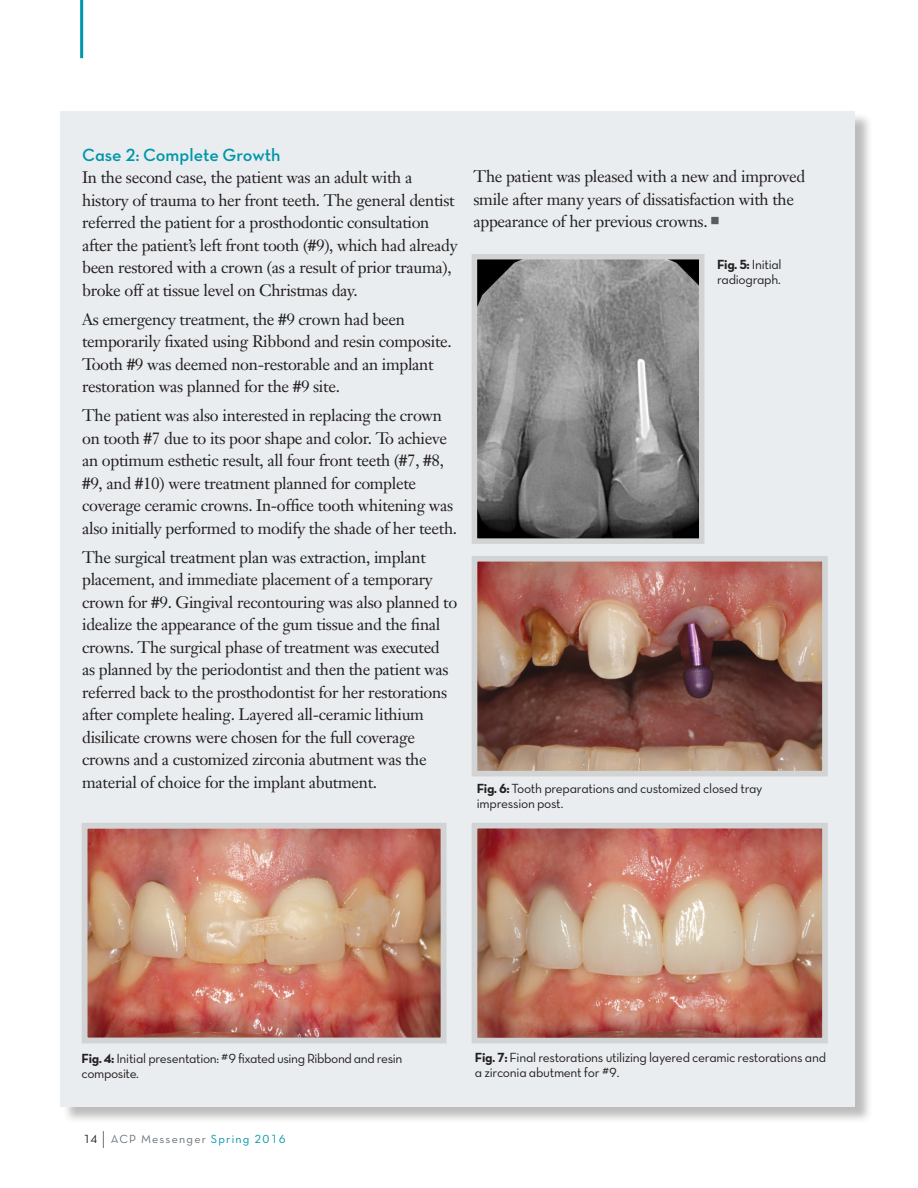
<style>
.page{position:relative;width:918px;height:1188px;background:#fff}
.page>*{position:absolute;margin:0;border:0;box-sizing:border-box;transform-origin:0 0}
.t1{font:18px "Neutra Text TF Demi Alt";color:#0096a9}
.t2{font:16.5px/22.5px "Janson Text";letter-spacing:-.02em;color:#231f20}
.t3{font:13.5px/15px "Neutra Text TF Book Alt";letter-spacing:-.02em;color:#231f20}
.t4{font:12px "Neutra Text TF Book Alt";letter-spacing:.1em;color:#6a747b}
.s1{font-family:"Neutra Text TF Bold Alt"}
.s2{color:#231f20}
.s3{color:#0096a9}
</style>
<div class="page">
<hr style="left:80px;top:0;width:3px;height:58px;background:#0096a9">
<svg style="left:103px;top:1131px;width:1px;height:17px"></svg>
<div style="left:62px;top:113px;width:811px;height:1011px;background:#231f20;opacity:.3"></div>
<div style="left:61px;top:111px;width:794px;height:996px;background:#eaedef"></div>
<img style="left:479px;top:261px;width:218px;height:276px">
<div style="left:472px;top:254px;width:232px;height:290px;border:6px solid #d1d3d4"></div>
<img style="left:89px;top:830px;width:350px;height:206px">
<div style="left:82px;top:823px;width:364px;height:220px;border:6px solid #d1d3d4"></div>
<img style="left:479px;top:563px;width:342px;height:206px">
<div style="left:472px;top:556px;width:356px;height:220px;border:6px solid #d1d3d4"></div>
<img style="left:479px;top:830px;width:342px;height:206px">
<div style="left:472px;top:823px;width:356px;height:220px;border:6px solid #d1d3d4"></div>
<p class="t1" style="left:82px;top:143px;width:200px">Case 2: Complete Growth</p>
<p class="t2" style="left:82px;top:166px;width:377px">In the second case, the patient was an adult with a history of trauma to her front teeth. The general dentist referred the patient for a prosthodontic consultation after the patient’s left front tooth (#9), which had already been restored with a crown (as a result of prior trauma), broke off at tissue level on Christmas day.</p>
<p class="t2" style="left:82px;top:307px;width:371px">As emergency treatment, the #9 crown had been temporarily fixated using Ribbond and resin composite.<br>Tooth #9 was deemed non-restorable and an implant restoration was planned for the #9 site.</p>
<p class="t2" style="left:82px;top:404px;width:376px">The patient was also interested in replacing the crown on tooth #7 due to its poor shape and color. To achieve an optimum esthetic result, all four front teeth (#7, #8, #9, and #10) were treatment planned for complete coverage ceramic crowns. In-office tooth whitening was also initially performed to modify the shade of her teeth.</p>
<p class="t2" style="left:82px;top:545px;width:377px">The surgical treatment plan was extraction, implant placement, and immediate placement of a temporary crown for #9. Gingival recontouring was also planned to idealize the appearance of the gum tissue and the final crowns. The surgical phase of treatment was executed<br>as planned by the periodontist and then the patient was referred back to the prosthodontist for her restorations after complete healing. Layered all-ceramic lithium disilicate crowns were chosen for the full coverage crowns and a customized zirconia abutment was the material of choice for the implant abutment.</p>
<p class="t2" style="left:474px;top:165px;width:333px">The patient was pleased with a new and improved smile after many years of dissatisfaction with the appearance of her previous crowns.</p>
<p class="t3" style="left:717px;top:256px;width:66px"><span class="s1">Fig. 5:</span> Initial radiograph.</p>
<p class="t3" style="left:477px;top:780px;width:287px"><span class="s1">Fig. 6:</span> Tooth preparations and customized closed tray impression post.</p>
<p class="t3" style="left:82px;top:1051px;width:322px"><span class="s1">Fig. 4:</span> Initial presentation: #9 fixated using Ribbond and resin composite.</p>
<p class="t4" style="left:83px;top:1132px;width:204px"><span class="s2">14</span> ACP Messenger <span class="s3">Spring 2016</span></p>
<p class="t3" style="left:475px;top:1050px;width:353px"><span class="s1">Fig. 7:</span> Final restorations utilizing layered ceramic restorations and a zirconia abutment for #9.</p>
</div>
